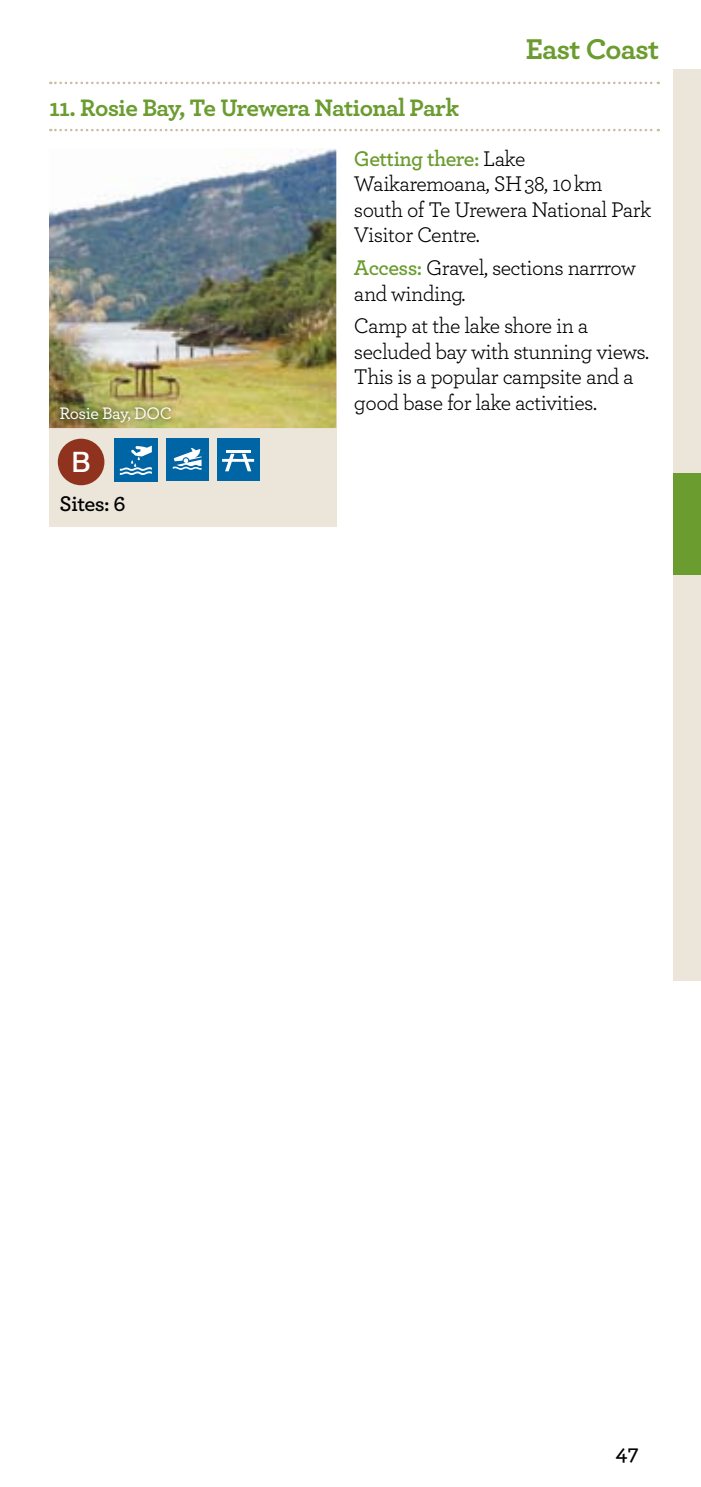
<style>
.page{position:relative;width:701px;height:1487px;background:#fff}
.page>*{position:absolute;margin:0;border:0;box-sizing:border-box;transform-origin:0 0}
.t1{font:700 30px "Archer";letter-spacing:-.03em;color:#6b9c30}
.t2{font:500 28px "Swiss 721 BT";color:#fff}
.t3{font:700 25px "Archer";letter-spacing:-.025em;color:#6b9c30}
.t4{font:600 22.5px "Archer";color:#000}
.t5{font:22.25px/25.5px "Archer";letter-spacing:-.025em;color:#000}
.t6{font:600 22.25px "Archer";letter-spacing:-.025em;color:#000}
.t7{font:500 17.5px "Archer";letter-spacing:-.025em;color:#fff}
.s1{font-weight:600;color:#6b9c30}
</style>
<div class="page">
<div style="left:49px;top:355px;width:287px;height:172px;background:#ebe5da"></div>
<div style="left:672px;top:676px;width:28px;height:102px;background:#ebe5da"></div>
<div style="left:672px;top:575px;width:28px;height:102px;background:#ebe5da"></div>
<div style="left:672px;top:778px;width:28px;height:101px;background:#ebe5da"></div>
<div style="left:672px;top:879px;width:28px;height:102px;background:#ebe5da"></div>
<div style="left:672px;top:170px;width:28px;height:102px;background:#ebe5da"></div>
<div style="left:672px;top:69px;width:28px;height:102px;background:#ebe5da"></div>
<div style="left:672px;top:272px;width:28px;height:102px;background:#ebe5da"></div>
<div style="left:672px;top:373px;width:28px;height:102px;background:#ebe5da"></div>
<div style="left:672px;top:474px;width:28px;height:101px;background:#6b9c30"></div>
<svg style="left:50px;top:82px;width:608px;height:2px"></svg>
<svg style="left:50px;top:129px;width:608px;height:2px"></svg>
<img style="left:49px;top:148px;width:287px;height:280px">
<div style="left:217px;top:439px;width:42px;height:42px;background:#0065a4"></div>
<hr style="left:226px;top:450px;width:24px;height:3px;background:#fff">
<svg style="left:222px;top:454px;width:32px;height:17px"></svg>
<div style="left:114px;top:439px;width:43px;height:43px;background:#0065a4"></div>
<svg style="left:120px;top:446px;width:32px;height:29px"></svg>
<div style="left:166px;top:439px;width:42px;height:42px;background:#0065a4"></div>
<svg style="left:173px;top:448px;width:28px;height:22px"></svg>
<div style="left:58px;top:439px;width:46px;height:46px;background:#90331e;border-radius:50%"></div>
<img style="left:55px;top:402px;width:120px;height:25px">
<h1 class="t1" style="left:525px;top:25px;width:135px">East Coast</h1>
<p class="t3" style="left:49px;top:88px;width:411px">11. Rosie Bay, Te Urewera National Park</p>
<p class="t5" style="left:354px;top:145px;width:298px"><span class="s1">Getting there:</span> Lake<br>Waikaremoana, SH 38, 10 km south of Te Urewera National Park<br>Visitor Centre.</p>
<p class="t5" style="left:354px;top:254px;width:283px"><span class="s1">Access:</span> Gravel, sections narrrow and winding.</p>
<p class="t5" style="left:354px;top:312px;width:297px">Camp at the lake shore in a secluded bay with stunning views.<br>This is a popular campsite and a good base for lake activities.</p>
<p class="t7" style="left:60px;top:401px;width:114px">Rosie Bay, DOC</p>
<p class="t2" style="left:71px;top:445px;width:21px">B</p>
<p class="t6" style="left:60px;top:487px;width:68px">Sites: 6</p>
<p class="t4" style="left:615px;top:1435px;width:25px">47</p>
</div>
